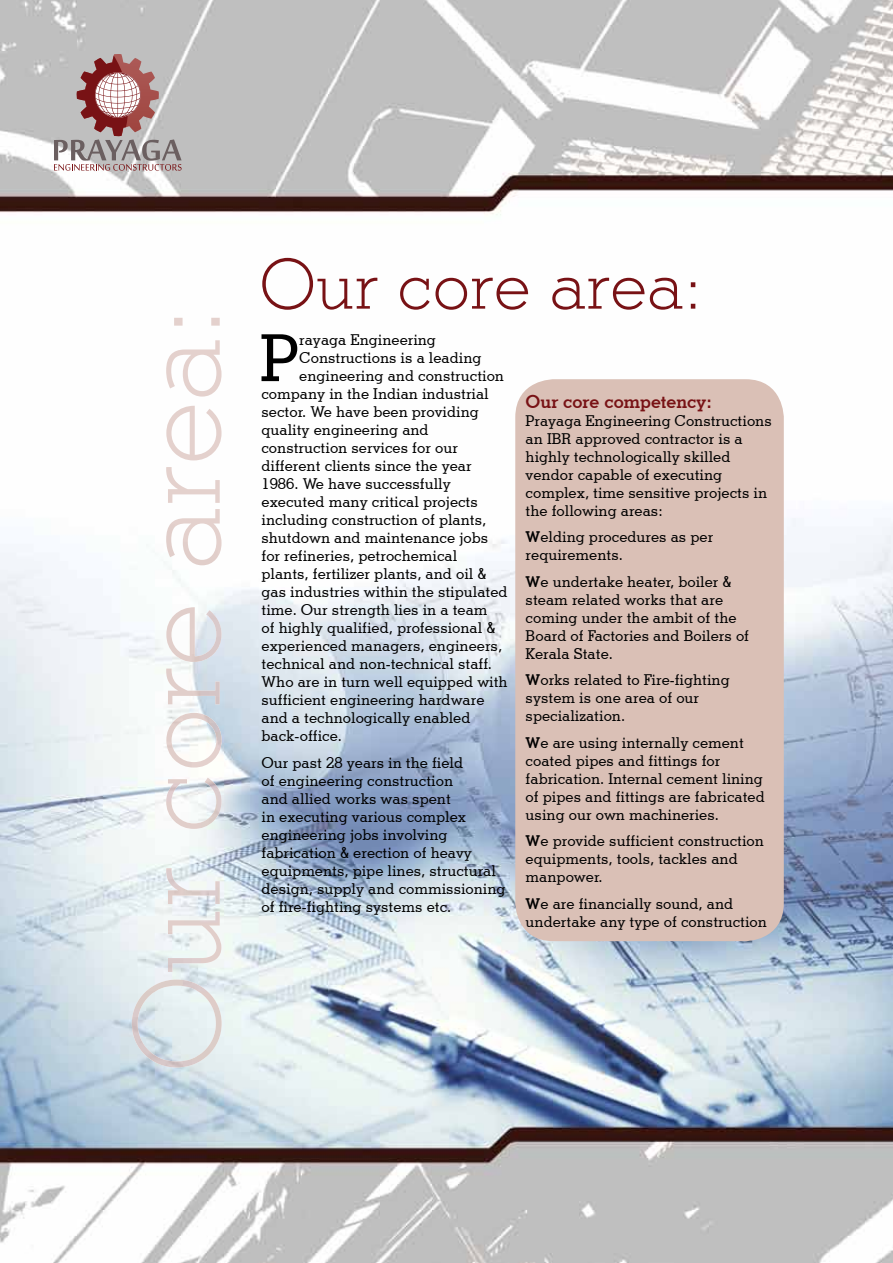
<style>
.page{position:relative;width:893px;height:1263px;background:#fff}
.page>*{position:absolute;margin:0;border:0;box-sizing:border-box;transform-origin:0 0}
.t1{font:300 69px "Stymie BT";color:#781215}
.t2{font:500 64.95px "Stymie BT";color:#000}
.t3{font:700 18px "Stymie BT";color:#781215}
.t4{font:500 15px/18px "Stymie BT";color:#000}
.s1{font-weight:700}
</style>
<div class="page">
<img style="left:0;top:0;width:893px;height:1263px">
<div style="left:515px;top:379px;width:269px;height:562px;background:#dac0b6;border-radius:38px"></div>
<img style="left:166px;top:318px;width:56px;height:357px">
<svg style="left:54px;top:54px;width:128px;height:117px;background:#b69f9f"></svg>
<h1 class="t1" style="left:259px;top:242px;width:445px">Our core area:</h1>
<h2 class="t2" style="left:260px;top:319px;width:41px">P</h2>
<p class="t4" style="left:299px;top:331px;width:138px">rayaga Engineering</p>
<p class="t4" style="left:299px;top:349px;width:184px">Constructions is a leading</p>
<p class="t4" style="left:299px;top:367px;width:206px">engineering and construction</p>
<p class="t4" style="left:261px;top:385px;width:229px">company in the Indian industrial</p>
<p class="t4" style="left:261px;top:403px;width:219px">sector. We have been providing</p>
<p class="t4" style="left:261px;top:421px;width:169px">quality engineering and</p>
<p class="t4" style="left:261px;top:439px;width:198px">construction services for our</p>
<p class="t4" style="left:261px;top:457px;width:212px">different clients since the year</p>
<p class="t4" style="left:261px;top:475px;width:191px">1986. We have successfully</p>
<p class="t4" style="left:261px;top:493px;width:218px">executed many critical projects</p>
<p class="t4" style="left:261px;top:511px;width:226px">including construction of plants,</p>
<p class="t4" style="left:261px;top:529px;width:228px">shutdown and maintenance jobs</p>
<p class="t4" style="left:261px;top:547px;width:197px">for refineries, petrochemical</p>
<p class="t4" style="left:261px;top:565px;width:226px">plants, fertilizer plants, and oil &amp;</p>
<p class="t4" style="left:261px;top:583px;width:248px">gas industries within the stipulated</p>
<p class="t4" style="left:261px;top:601px;width:228px">time. Our strength lies in a team</p>
<p class="t4" style="left:261px;top:619px;width:235px">of highly qualified, professional &amp;</p>
<p class="t4" style="left:261px;top:637px;width:242px">experienced managers, engineers,</p>
<p class="t4" style="left:261px;top:655px;width:232px">technical and non-technical staff.</p>
<p class="t4" style="left:261px;top:673px;width:248px">Who are in turn well equipped with</p>
<p class="t4" style="left:261px;top:691px;width:224px">sufficient engineering hardware</p>
<p class="t4" style="left:261px;top:709px;width:211px">and a technologically enabled</p>
<p class="t4" style="left:261px;top:727px;width:82px">back-office.</p>
<p class="t4" style="left:261px;top:753px;width:246px">Our past 28 years in the field<br>of engineering construction<br>and allied works was spent<br>in executing various complex engineering jobs involving fabrication &amp; erection of heavy equipments, pipe lines, structural design, supply and commissioning of fire-fighting systems etc.</p>
<p class="t3" style="left:526px;top:390px;width:188px">Our core competency:</p>
<p class="t4" style="left:526px;top:411px;width:248px">Prayaga Engineering Constructions an IBR approved contractor is a highly technologically skilled vendor capable of executing complex, time sensitive projects in the following areas:</p>
<p class="t4" style="left:526px;top:528px;width:189px"><span class="s1">W</span>elding procedures as per requirements.</p>
<p class="t4" style="left:526px;top:572px;width:225px"><span class="s1">W</span>e undertake heater, boiler &amp; steam related works that are coming under the ambit of the<br>Board of Factories and Boilers of<br>Kerala State.</p>
<p class="t4" style="left:526px;top:671px;width:206px"><span class="s1">W</span>orks related to Fire-fighting system is one area of our specialization.</p>
<p class="t4" style="left:526px;top:733px;width:241px"><span class="s1">W</span>e are using internally cement coated pipes and fittings for fabrication. Internal cement lining of pipes and fittings are fabricated using our own machineries.</p>
<p class="t4" style="left:526px;top:832px;width:240px"><span class="s1">W</span>e provide sufficient construction equipments, tools, tackles and manpower.</p>
<p class="t4" style="left:526px;top:894px;width:243px"><span class="s1">W</span>e are financially sound, and undertake any type of construction</p>
</div>
